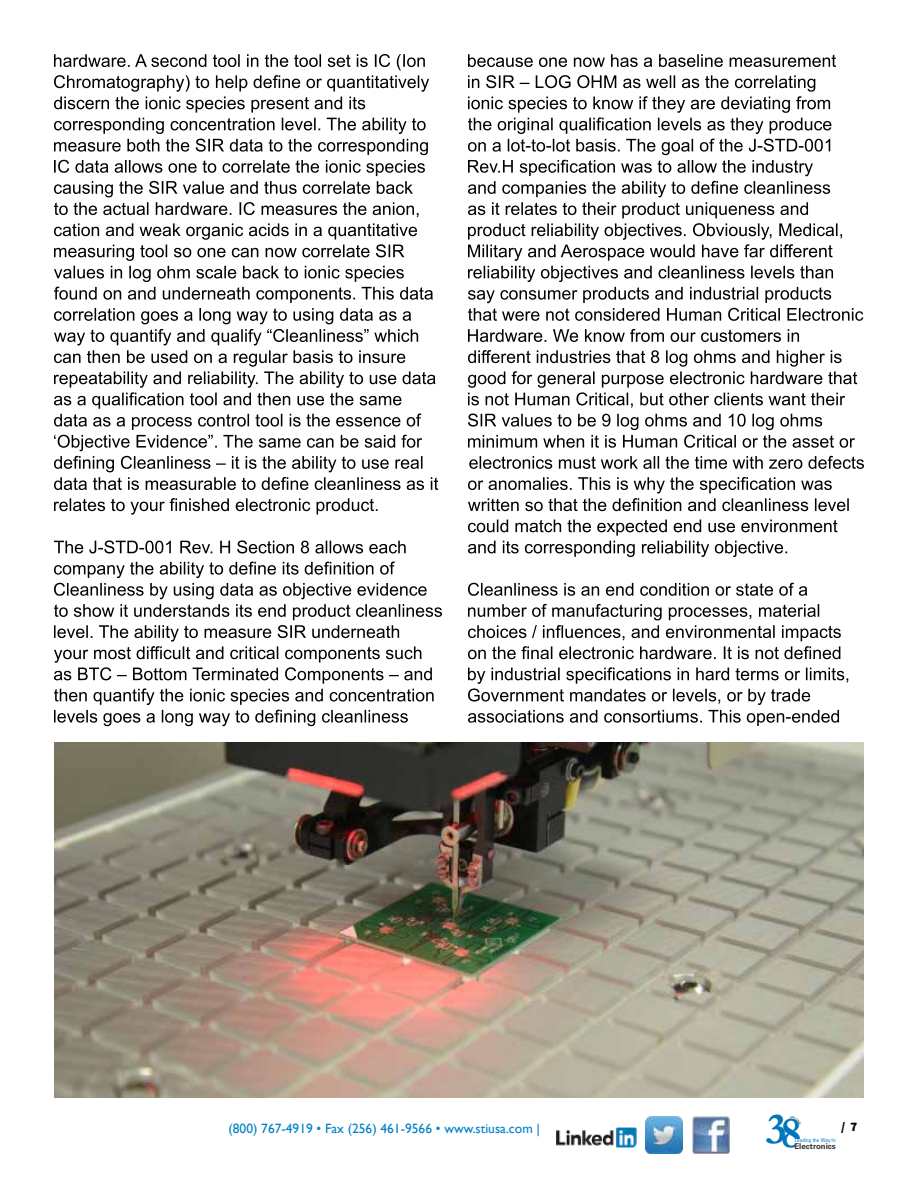
<style>
.page{position:relative;width:918px;height:1188px;background:#fff}
.page>*{position:absolute;margin:0;border:0;box-sizing:border-box;transform-origin:0 0}
.t1{font:700 44.4px "Garamond";color:#0076bb}
.t2{font:13.5px "Gill Sans";color:#0081c6}
.t3{font:900 12.75px "Source Sans Pro";color:#000}
.t4{font:700 7.95px "Univers LT Std";color:#353434}
.t5{font:condensed 5.4px "Univers";color:#0081c6}
</style>
<div class="page">
<img style="left:556px;top:1128px;width:81px;height:19px">
<img style="left:646px;top:1117px;width:36px;height:36px">
<img style="left:693px;top:1117px;width:36px;height:36px">
<svg style="left:54px;top:54px;width:375px;height:163px"></svg>
<svg style="left:54px;top:223px;width:384px;height:267px"></svg>
<svg style="left:54px;top:498px;width:324px;height:17px"></svg>
<svg style="left:54px;top:540px;width:352px;height:13px"></svg>
<svg style="left:54px;top:562px;width:388px;height:164px"></svg>
<svg style="left:468px;top:54px;width:368px;height:13px"></svg>
<svg style="left:468px;top:75px;width:395px;height:246px"></svg>
<svg style="left:468px;top:329px;width:331px;height:13px"></svg>
<svg style="left:468px;top:350px;width:389px;height:58px"></svg>
<svg style="left:468px;top:414px;width:387px;height:34px"></svg>
<svg style="left:469px;top:456px;width:395px;height:13px"></svg>
<svg style="left:468px;top:477px;width:381px;height:34px"></svg>
<svg style="left:468px;top:520px;width:370px;height:37px"></svg>
<svg style="left:468px;top:583px;width:339px;height:13px"></svg>
<svg style="left:468px;top:604px;width:373px;height:55px"></svg>
<svg style="left:468px;top:667px;width:380px;height:59px"></svg>
<img style="left:54px;top:742px;width:810px;height:355px">
<h1 class="t1" style="left:766px;top:1101px;width:38px">38</h1>
<p class="t2" style="left:229px;top:1120px;width:313px">(800) 767-4919 • Fax (256) 461-9566 • www.stiusa.com |</p>
<p class="t3" style="left:841px;top:1118px;width:18px">/ 7</p>
<p class="t5" style="left:795px;top:1137px;width:42px">Leading the Way In</p>
<p class="t4" style="left:794px;top:1142px;width:43px">Electronics</p>
</div>
